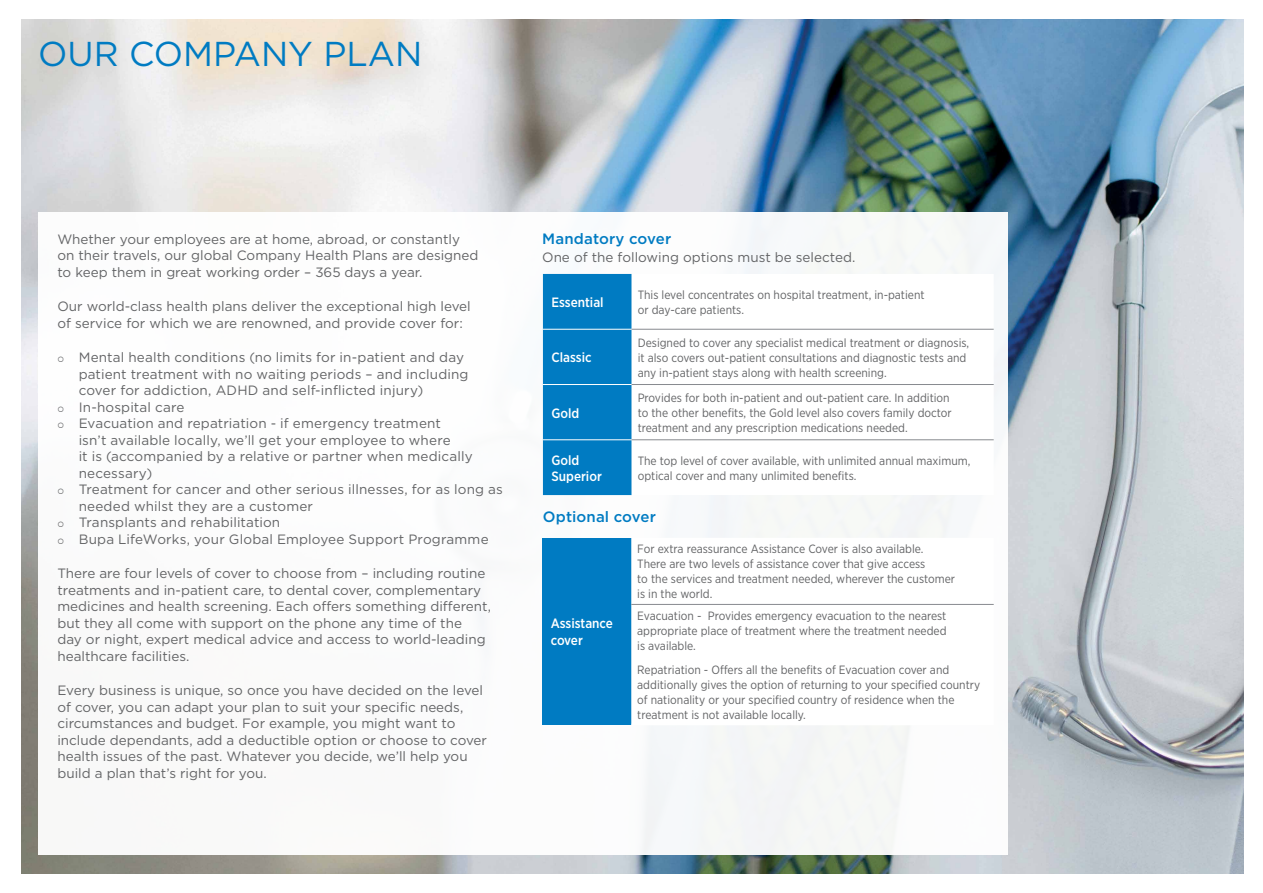
<style>
.page{position:relative;width:1263px;height:893px;background:#fff}
.page>*{position:absolute;margin:0;border:0;box-sizing:border-box;transform-origin:0 0}
.t1{font:34.5px "Gotham";color:#007bc2}
.t2{font:500 15px "Gotham";letter-spacing:.01em;color:#007bc2}
.t3{font:13.5px/16.5px "Gotham";color:#636466}
.t4{font:500 13.5px/16.5px "Gotham Narrow";color:#fff}
.t5{font:12px/15px "Gotham Narrow";color:#636466}
</style>
<div class="page">
<img style="left:21px;top:19px;width:1223px;height:855px">
<div style="left:38px;top:213px;width:970px;height:642px;background:#fff"></div>
<div style="left:542px;top:538px;width:89px;height:186px;background:#007bc2"></div>
<hr style="left:631px;top:604px;width:363px;height:1px;background:#878a8f">
<div style="left:543px;top:274px;width:89px;height:221px;background:#007bc2"></div>
<svg style="left:632px;top:328px;width:362px;height:113px"></svg>
<hr style="left:543px;top:329px;width:89px;height:1px;background:#fff">
<hr style="left:543px;top:384px;width:89px;height:1px;background:#fff">
<hr style="left:543px;top:439px;width:89px;height:1px;background:#fff">
<hr style="left:632px;top:329px;width:362px;height:1px;background:#878a8f">
<hr style="left:632px;top:384px;width:362px;height:1px;background:#878a8f">
<hr style="left:632px;top:439px;width:362px;height:1px;background:#878a8f">
<h1 class="t1" style="left:38px;top:32px;width:385px">OUR COMPANY PLAN</h1>
<p class="t3" style="left:57px;top:230px;width:423px">Whether your employees are at home, abroad, or constantly on their travels, our global Company Health Plans are designed to keep them in great working order – 365 days a year.</p>
<p class="t3" style="left:57px;top:298px;width:415px">Our world-class health plans deliver the exceptional high level of service for which we are renowned, and provide cover for:</p>
<p class="t3" style="left:79px;top:349px;width:391px;text-indent:-21px">○ Mental health conditions (no limits for in-patient and day patient treatment with no waiting periods – and including cover for addiction, ADHD and self-inflicted injury)</p>
<p class="t3" style="left:57px;top:398px;width:129px">○ In-hospital care</p>
<p class="t3" style="left:79px;top:415px;width:395px;text-indent:-21px">○ Evacuation and repatriation - if emergency treatment<br>isn’t available locally, we’ll get your employee to where<br>it is (accompanied by a relative or partner when medically necessary)</p>
<p class="t3" style="left:79px;top:481px;width:426px;text-indent:-21px">○ Treatment for cancer and other serious illnesses, for as long as needed whilst they are a customer</p>
<p class="t3" style="left:57px;top:514px;width:224px">○ Transplants and rehabilitation</p>
<p class="t3" style="left:57px;top:530px;width:433px">○ Bupa LifeWorks, your Global Employee Support Programme</p>
<p class="t3" style="left:57px;top:565px;width:435px">There are four levels of cover to choose from – including routine treatments and in-patient care, to dental cover, complementary medicines and health screening. Each offers something different, but they all come with support on the phone any time of the<br>day or night, expert medical advice and access to world-leading healthcare facilities.</p>
<p class="t3" style="left:57px;top:682px;width:431px">Every business is unique, so once you have decided on the level of cover, you can adapt your plan to suit your specific needs, circumstances and budget. For example, you might want to include dependants, add a deductible option or choose to cover health issues of the past. Whatever you decide, we’ll help you build a plan that’s right for you.</p>
<p class="t2" style="left:542px;top:229px;width:131px">Mandatory cover</p>
<p class="t3" style="left:542px;top:249px;width:315px">One of the following options must be selected.</p>
<p class="t4" style="left:551px;top:294px;width:54px">Essential</p>
<p class="t5" style="left:638px;top:287px;width:288px">This level concentrates on hospital treatment, in-patient or day-care patients.</p>
<p class="t4" style="left:551px;top:349px;width:42px">Classic</p>
<p class="t5" style="left:638px;top:335px;width:333px">Designed to cover any specialist medical treatment or diagnosis, it also covers out-patient consultations and diagnostic tests and any in-patient stays along with health screening.</p>
<p class="t4" style="left:551px;top:404px;width:29px">Gold</p>
<p class="t5" style="left:638px;top:390px;width:316px">Provides for both in-patient and out-patient care. In addition to the other benefits, the Gold level also covers family doctor treatment and any prescription medications needed.</p>
<p class="t4" style="left:551px;top:451px;width:52px">Gold<br>Superior</p>
<p class="t5" style="left:638px;top:453px;width:334px">The top level of cover available, with unlimited annual maximum, optical cover and many unlimited benefits.</p>
<p class="t2" style="left:543px;top:507px;width:114px">Optional cover</p>
<p class="t4" style="left:551px;top:615px;width:64px">Assistance cover</p>
<p class="t5" style="left:637px;top:541px;width:319px">For extra reassurance Assistance Cover is also available.<br>There are two levels of assistance cover that give access<br>to the services and treatment needed, wherever the customer is in the world.</p>
<p class="t5" style="left:637px;top:608px;width:311px;text-align:justify">Evacuation - Provides emergency evacuation to the nearest appropriate place of treatment where the treatment needed is available.</p>
<p class="t5" style="left:637px;top:662px;width:344px">Repatriation - Offers all the benefits of Evacuation cover and additionally gives the option of returning to your specified country of nationality or your specified country of residence when the treatment is not available locally.</p>
</div>
